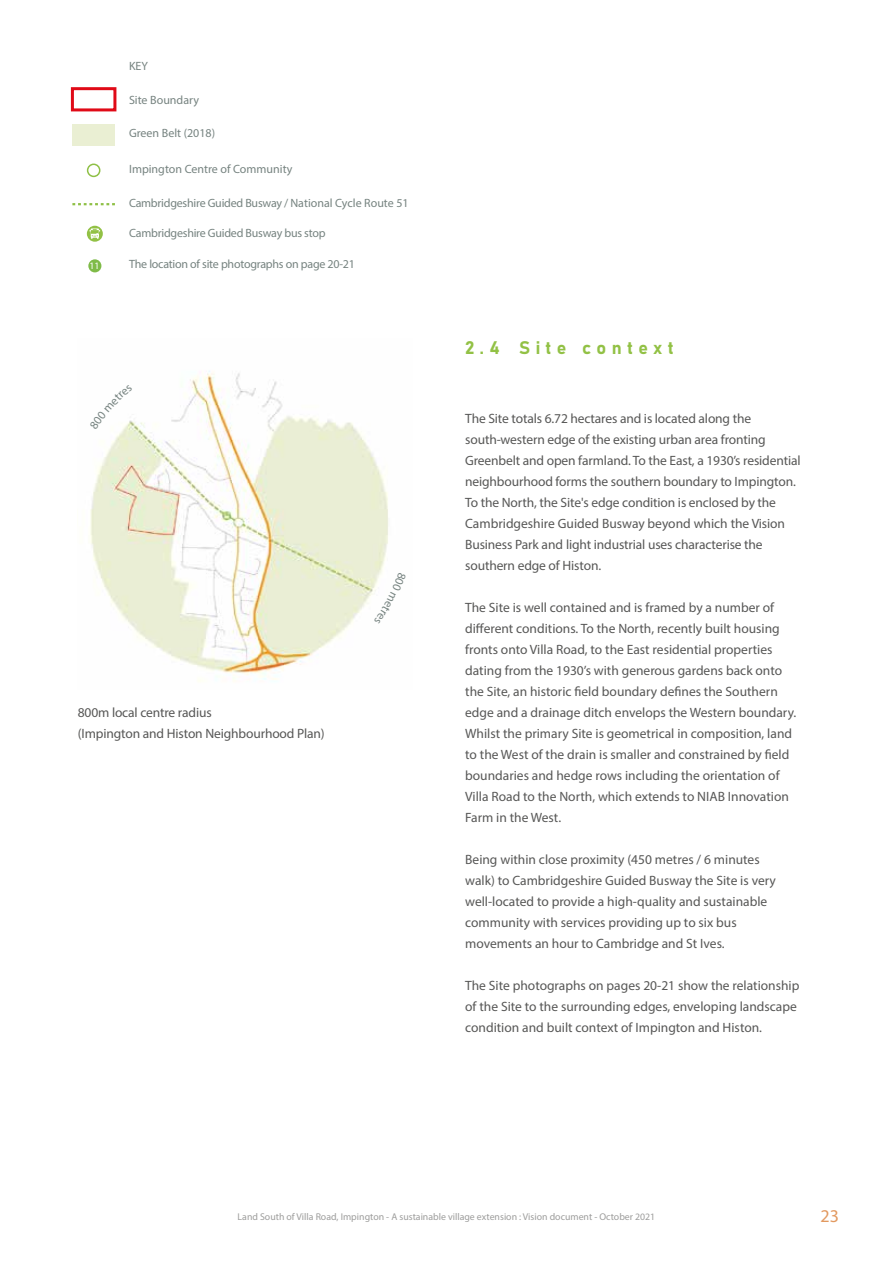
<style>
.page{position:relative;width:893px;height:1263px;background:#fff}
.page>*{position:absolute;margin:0;border:0;box-sizing:border-box;transform-origin:0 0}
.t1{font:18px "Bahnschrift";letter-spacing:.3em;color:#92c145}
.t2{font:18px "Myriad Pro";color:#e29960}
.t3{font:13.5px/21px "Myriad Pro";color:#575756}
.t4{font:12px "Myriad Pro";letter-spacing:-.02em;color:#768380}
.t5{font:12px "Myriad Pro";color:#768380}
.t6{font:9.9px "Myriad Pro";color:#9d9d9c}
.t7{font:9.75px "Myriad Pro";color:#fff}
</style>
<div class="page">
<img style="left:90px;top:370px;width:299px;height:312px">
<div style="left:71px;top:87px;width:45px;height:24px;border:3px solid #e00a17"></div>
<div style="left:72px;top:124px;width:43px;height:21px;background:#eaefd3"></div>
<div style="left:87px;top:164px;width:13px;height:13px;border:2px solid #8fc046;border-radius:50%"></div>
<svg style="left:72px;top:203px;width:43px;height:2px"></svg>
<svg style="left:87px;top:226px;width:16px;height:16px"></svg>
<svg style="left:90px;top:228px;width:10px;height:11px"></svg>
<div style="left:88px;top:259px;width:13px;height:13px;background:#7fbb48;border-radius:50%"></div>
<svg style="left:374px;top:572px;width:15px;height:52px"></svg>
<svg style="left:90px;top:385px;width:43px;height:45px"></svg>
<p class="t4" style="left:129px;top:58px;width:20px">KEY</p>
<p class="t5" style="left:129px;top:92px;width:72px">Site Boundary</p>
<p class="t5" style="left:129px;top:126px;width:88px">Green Belt (2018)</p>
<p class="t5" style="left:129px;top:161px;width:165px">Impington Centre of Community</p>
<p class="t4" style="left:129px;top:195px;width:281px">Cambridgeshire Guided Busway / National Cycle Route 51</p>
<p class="t4" style="left:129px;top:226px;width:198px">Cambridgeshire Guided Busway bus stop</p>
<p class="t7" style="left:89px;top:260px;width:12px">11</p>
<p class="t4" style="left:129px;top:257px;width:227px">The location of site photographs on page 20-21</p>
<p class="t3" style="left:78px;top:701px;width:248px">800m local centre radius<br>(Impington and Histon Neighbourhood Plan)</p>
<h1 class="t1" style="left:465px;top:336px;width:210px">2.4 Site context</h1>
<p class="t3" style="left:465px;top:407px;width:337px">The Site totals 6.72 hectares and is located along the south-western edge of the existing urban area fronting Greenbelt and open farmland. To the East, a 1930’s residential neighbourhood forms the southern boundary to Impington.<br>To the North, the Site's edge condition is enclosed by the Cambridgeshire Guided Busway beyond which the Vision Business Park and light industrial uses characterise the southern edge of Histon.</p>
<p class="t3" style="left:465px;top:596px;width:333px">The Site is well contained and is framed by a number of different conditions. To the North, recently built housing fronts onto Villa Road, to the East residential properties dating from the 1930’s with generous gardens back onto the Site, an historic field boundary defines the Southern edge and a drainage ditch envelops the Western boundary.<br>Whilst the primary Site is geometrical in composition, land to the West of the drain is smaller and constrained by field boundaries and hedge rows including the orientation of Villa Road to the North, which extends to NIAB Innovation Farm in the West.</p>
<p class="t3" style="left:465px;top:848px;width:312px">Being within close proximity (450 metres / 6 minutes walk) to Cambridgeshire Guided Busway the Site is very well-located to provide a high-quality and sustainable community with services providing up to six bus movements an hour to Cambridge and St Ives.</p>
<p class="t3" style="left:465px;top:974px;width:336px">The Site photographs on pages 20-21 show the relationship of the Site to the surrounding edges, enveloping landscape condition and built context of Impington and Histon.</p>
<p class="t6" style="left:238px;top:1210px;width:419px">Land South of Villa Road, Impington - A sustainable village extension : Vision document - October 2021</p>
<h1 class="t2" style="left:820px;top:1205px;width:20px">23</h1>
</div>
